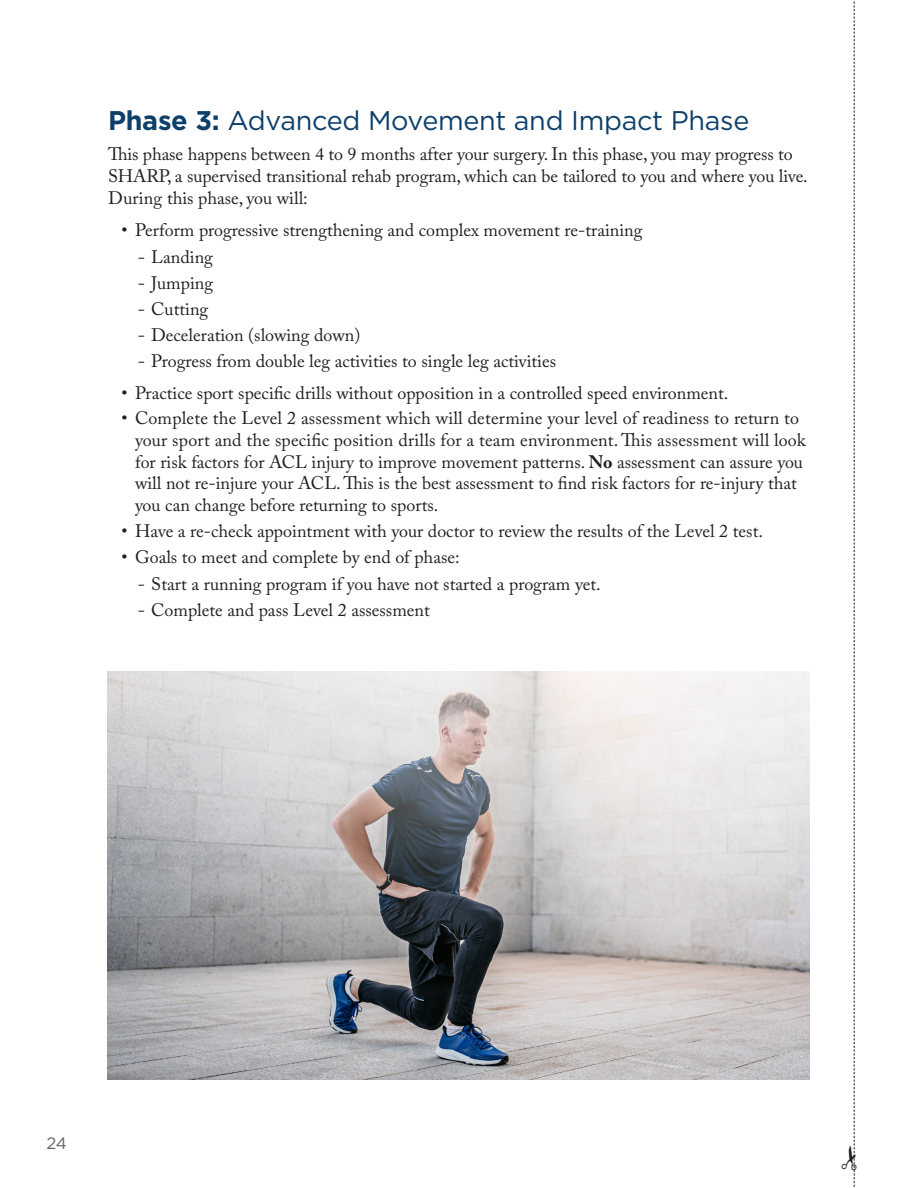
<style>
.page{position:relative;width:918px;height:1188px;background:#fff}
.page>*{position:absolute;margin:0;border:0;box-sizing:border-box;transform-origin:0 0}
.Header_2{font:27px "Gotham";letter-spacing:-.01em;color:#0c3f6a}
.Body_Copy{font:18px/21.6px "Adobe Caslon Pro";color:#231f20}
.t1{font:16.5px "Gotham";color:#636366}
.s1{font-weight:700}
</style>
<div class="page">
<img style="left:108px;top:672px;width:702px;height:408px">
<svg style="left:853px;top:1px;width:2px;height:1186px"></svg>
<p class="Header_2" style="left:108px;top:103px;width:643px"><span class="s1">Phase 3:</span> Advanced Movement and Impact Phase</p>
<p class="Body_Copy" style="left:108px;top:143px;width:701px">This phase happens between 4 to 9 months after your surgery. In this phase, you may progress to<br>SHARP, a supervised transitional rehab program, which can be tailored to you and where you live.<br>During this phase, you will:</p>
<p class="Body_Copy" style="left:122px;top:219px;width:523px">• Perform progressive strengthening and complex movement re-training</p>
<p class="Body_Copy" style="left:138px;top:246px;width:77px">‐ Landing</p>
<p class="Body_Copy" style="left:138px;top:272px;width:77px">‐ Jumping</p>
<p class="Body_Copy" style="left:138px;top:298px;width:72px">‐ Cutting</p>
<p class="Body_Copy" style="left:138px;top:324px;width:224px">‐ Deceleration (slowing down)</p>
<p class="Body_Copy" style="left:138px;top:350px;width:420px">‐ Progress from double leg activities to single leg activities</p>
<p class="Body_Copy" style="left:122px;top:382px;width:608px">• Practice sport specific drills without opposition in a controlled speed environment.</p>
<p class="Body_Copy" style="left:135px;top:407px;width:672px;text-indent:-14px">• Complete the Level 2 assessment which will determine your level of readiness to return to your sport and the specific position drills for a team environment. This assessment will look for risk factors for ACL injury to improve movement patterns. <span class="s1">No</span> assessment can assure you will not re-injure your ACL. This is the best assessment to find risk factors for re-injury that you can change before returning to sports.</p>
<p class="Body_Copy" style="left:122px;top:520px;width:643px">• Have a re-check appointment with your doctor to review the results of the Level 2 test.</p>
<p class="Body_Copy" style="left:122px;top:546px;width:340px">• Goals to meet and complete by end of phase:</p>
<p class="Body_Copy" style="left:138px;top:573px;width:464px">‐ Start a running program if you have not started a program yet.</p>
<p class="Body_Copy" style="left:138px;top:599px;width:294px">‐ Complete and pass Level 2 assessment</p>
<p class="t1" style="left:46px;top:1133px;width:22px">24</p>
</div>
